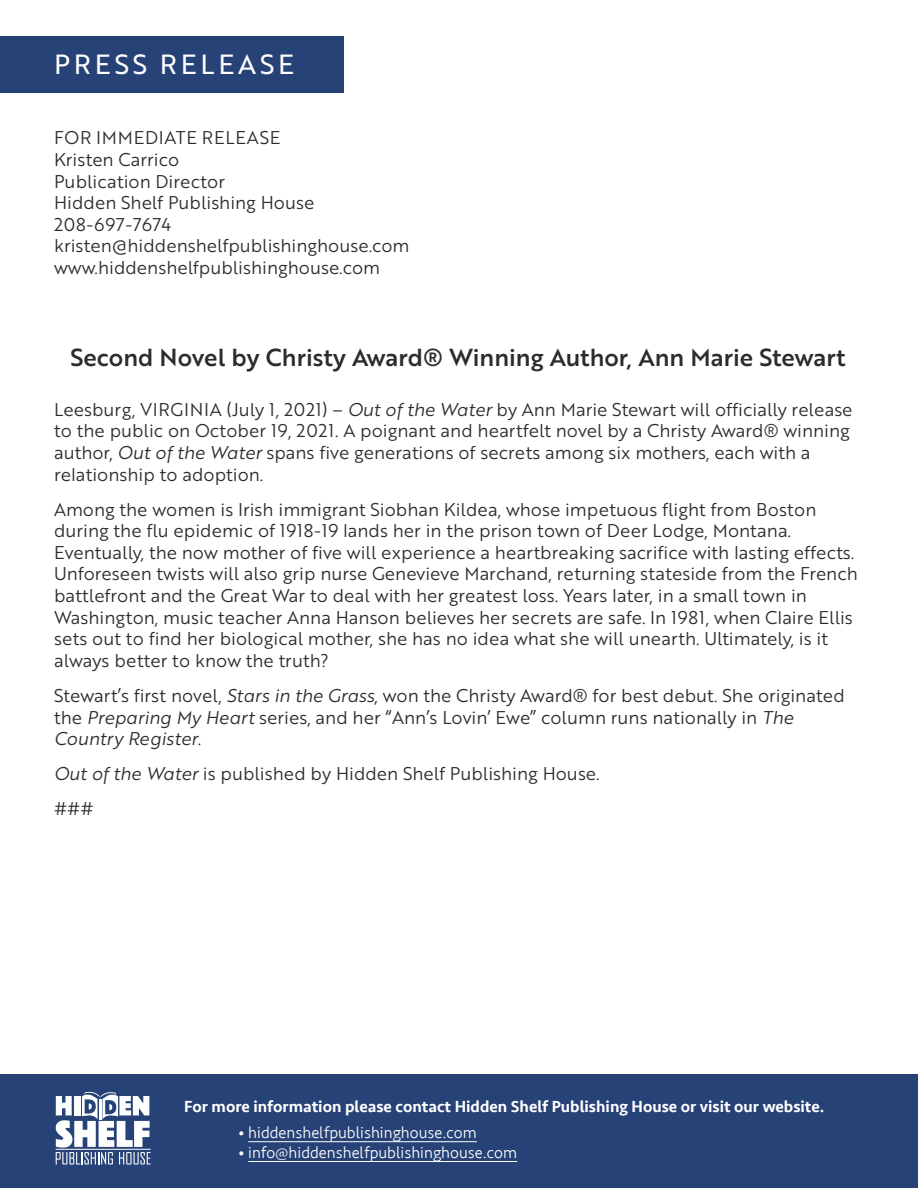
<style>
.page{position:relative;width:918px;height:1188px;background:#fff}
.page>*{position:absolute;margin:0;border:0;box-sizing:border-box;transform-origin:0 0}
.t1{font:27px "Brother 1816 Regular";letter-spacing:.14em;color:#fff}
.t2{font:24px "Brother 1816 Medium";color:#2c2c2c}
.t3{font:18px/21.6px "Brother 1816 Book";color:#2c2c2c}
.t4{font:18px "Brother 1816 Book";letter-spacing:.04em;color:#2c2c2c}
.t5{font:500 16.5px "Seravek";color:#fff}
.t6{font:300 16.5px "Seravek";color:#fff}
.s1{font-family:"Brother 1816 Book Italic"}
</style>
<div class="page">
<div style="left:0;top:1075px;width:918px;height:113px;background:#274277"></div>
<svg style="left:56px;top:1092px;width:95px;height:73px"></svg>
<hr style="left:248px;top:1141px;width:229px;height:1px;background:#fff">
<hr style="left:248px;top:1161px;width:269px;height:1px;background:#fff">
<div style="left:0;top:36px;width:343px;height:56px;background:#274277"></div>
<p class="t1" style="left:54px;top:45px;width:242px">PRESS RELEASE</p>
<p class="t4" style="left:54px;top:125px;width:228px">FOR IMMEDIATE RELEASE</p>
<p class="t3" style="left:54px;top:148px;width:127px">Kristen Carrico</p>
<p class="t3" style="left:54px;top:170px;width:173px">Publication Director</p>
<p class="t3" style="left:54px;top:191px;width:262px">Hidden Shelf Publishing House</p>
<p class="t4" style="left:54px;top:211px;width:118px">208-697-7674</p>
<p class="t3" style="left:54px;top:234px;width:357px">kristen@hiddenshelfpublishinghouse.com</p>
<p class="t3" style="left:54px;top:256px;width:328px">www.hiddenshelfpublishinghouse.com</p>
<p class="t2" style="left:70px;top:339px;width:777px">Second Novel by Christy Award® Winning Author, Ann Marie Stewart</p>
<p class="t3" style="left:54px;top:398px;width:800px">Leesburg, VIRGINIA (July 1, 2021) – <span class="s1">Out of the Water</span> by Ann Marie Stewart will officially release to the public on October 19, 2021. A poignant and heartfelt novel by a Christy Award® winning author, <span class="s1">Out of the Water</span> spans five generations of secrets among six mothers, each with a relationship to adoption.</p>
<p class="t3" style="left:54px;top:498px;width:805px">Among the women is Irish immigrant Siobhan Kildea, whose impetuous flight from Boston during the flu epidemic of 1918-19 lands her in the prison town of Deer Lodge, Montana.<br>Eventually, the now mother of five will experience a heartbreaking sacrifice with lasting effects.<br>Unforeseen twists will also grip nurse Genevieve Marchand, returning stateside from the French battlefront and the Great War to deal with her greatest loss. Years later, in a small town in Washington, music teacher Anna Hanson believes her secrets are safe. In 1981, when Claire Ellis sets out to find her biological mother, she has no idea what she will unearth. Ultimately, is it always better to know the truth?</p>
<p class="t3" style="left:54px;top:684px;width:792px">Stewart’s first novel, <span class="s1">Stars in the Grass</span>, won the Christy Award® for best debut. She originated</p>
<p class="t3" style="left:54px;top:706px;width:741px">the <span class="s1">Preparing My Heart</span> series, and her “Ann’s Lovin’ Ewe” column runs nationally in <span class="s1">The<br>Country Register</span>.</p>
<p class="t3" style="left:54px;top:762px;width:547px"><span class="s1">Out of the Water</span> is published by Hidden Shelf Publishing House.</p>
<p class="t3" style="left:54px;top:797px;width:41px">###</p>
<p class="t5" style="left:184px;top:1096px;width:642px">For more information please contact Hidden Shelf Publishing House or visit our website.</p>
<p class="t6" style="left:238px;top:1123px;width:240px">• hiddenshelfpublishinghouse.com</p>
<p class="t6" style="left:238px;top:1143px;width:281px">• info@hiddenshelfpublishinghouse.com</p>
</div>
